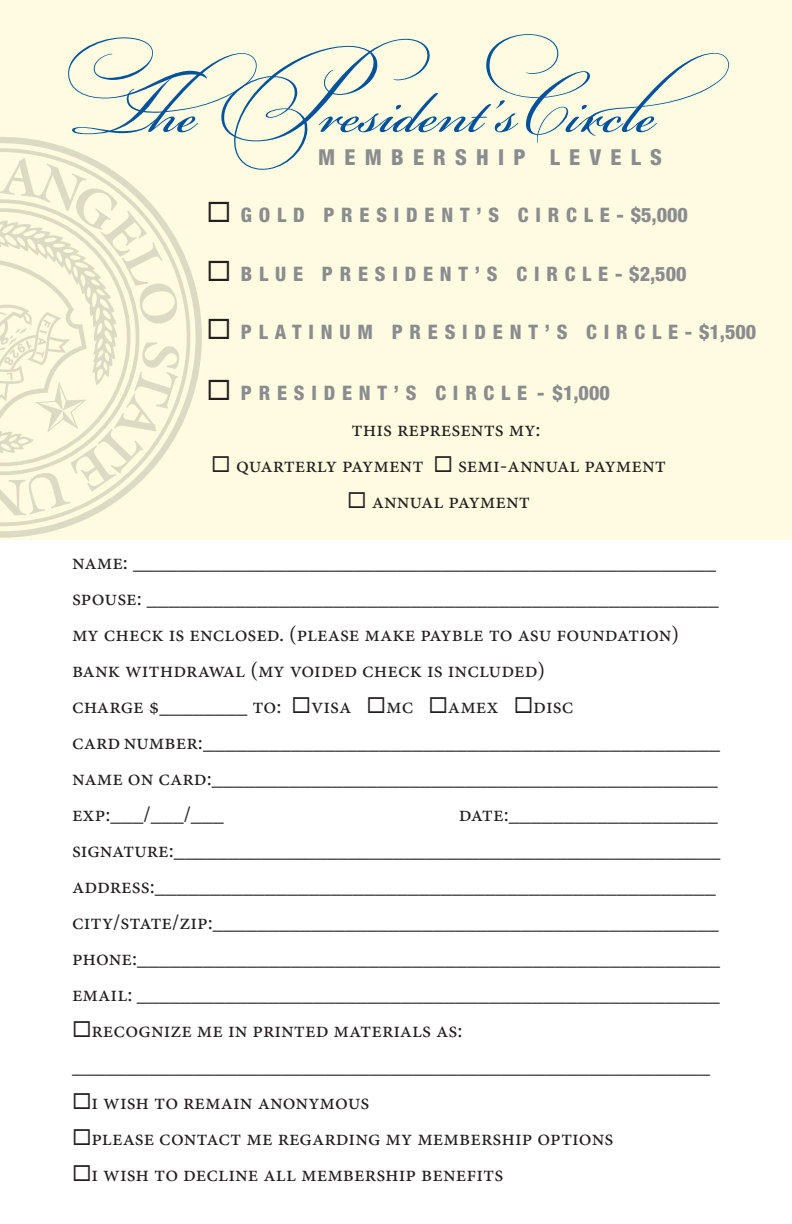
<style>
.page{position:relative;width:792px;height:1224px;background:#fff}
.page>*{position:absolute;margin:0;border:0;box-sizing:border-box;transform-origin:0 0}
.t1{font:87.6px "Bickham Script Pro";color:#01529a}
.t2{font:22px "Minion Pro";color:#231f20}
.t3{font:800 condensed 22px "Helvetica Neue";letter-spacing:.42em;color:#8a8c8f}
.t4{font:800 condensed 20px "Helvetica Neue";letter-spacing:.34em;color:#8a8c8f}
.s1{color:#231f20}
</style>
<div class="page">
<div style="left:0;top:0;width:792px;height:540px;background:#fefbe0"></div>
<svg style="left:0;top:137px;width:202px;height:401px"></svg>
<svg style="left:0;top:158px;width:180px;height:358px"></svg>
<p class="t1" style="left:66px;top:50px;width:703px">The President’s Circle</p>
<p class="t3" style="left:318px;top:144px;width:345px">MEMBERSHIP LEVELS</p>
<p class="t4" style="left:206px;top:202px;width:483px"><span class="s1">◻</span> GOLD PRESIDENT’S CIRCLE-$5,000</p>
<p class="t4" style="left:206px;top:262px;width:482px"><span class="s1">◻</span> BLUE PRESIDENT’S CIRCLE-$2,500</p>
<p class="t4" style="left:206px;top:320px;width:551px"><span class="s1">◻</span> PLATINUM PRESIDENT’S CIRCLE-$1,500</p>
<p class="t4" style="left:206px;top:380px;width:405px"><span class="s1">◻</span> PRESIDENT’S CIRCLE -$1,000</p>
<p class="t2" style="left:352px;top:415px;width:190px">this represents my:</p>
<p class="t2" style="left:211px;top:451px;width:456px">◻ quarterly payment ◻ semi-annual payment</p>
<p class="t2" style="left:347px;top:487px;width:184px">◻ annual payment</p>
<p class="t2" style="left:72px;top:547px;width:646px">name: _____________________________________________________</p>
<p class="t2" style="left:72px;top:583px;width:648px">spouse: ____________________________________________________</p>
<p class="t2" style="left:72px;top:619px;width:609px">my check is enclosed. (please make payble to asu foundation)</p>
<p class="t2" style="left:72px;top:655px;width:475px">bank withdrawal (my voided check is included)</p>
<p class="t2" style="left:72px;top:691px;width:503px">charge $________ to: ◻visa ◻mc ◻amex ◻disc</p>
<p class="t2" style="left:72px;top:727px;width:650px">card number:_______________________________________________</p>
<p class="t2" style="left:72px;top:763px;width:647px">name on card:______________________________________________</p>
<p class="t2" style="left:72px;top:799px;width:153px">exp:___/___/___</p>
<p class="t2" style="left:459px;top:799px;width:261px">date:___________________</p>
<p class="t2" style="left:72px;top:835px;width:650px">signature:__________________________________________________</p>
<p class="t2" style="left:72px;top:871px;width:645px">address:___________________________________________________</p>
<p class="t2" style="left:72px;top:907px;width:648px">city/state/zip:______________________________________________</p>
<p class="t2" style="left:72px;top:943px;width:650px">phone:_____________________________________________________</p>
<p class="t2" style="left:72px;top:979px;width:649px">email: _____________________________________________________</p>
<p class="t2" style="left:72px;top:1015px;width:392px">◻recognize me in printed materials as:</p>
<p class="t2" style="left:72px;top:1051px;width:639px">__________________________________________________________</p>
<p class="t2" style="left:72px;top:1087px;width:299px">◻i wish to remain anonymous</p>
<p class="t2" style="left:72px;top:1123px;width:543px">◻please contact me regarding my membership options</p>
<p class="t2" style="left:72px;top:1159px;width:433px">◻i wish to decline all membership benefits</p>
</div>
